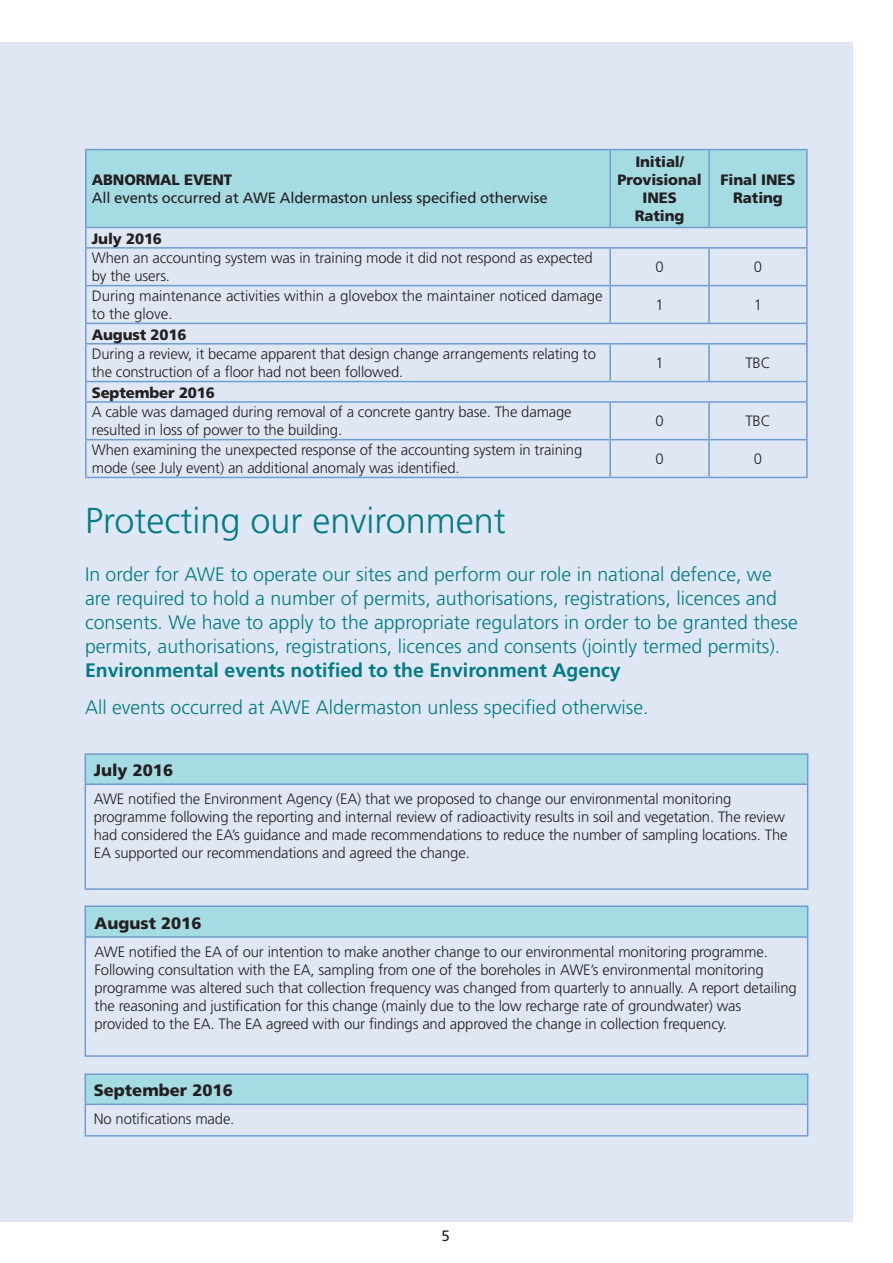
<style>
.page{position:relative;width:893px;height:1263px;background:#fff}
.page>*{position:absolute;margin:0;border:0;box-sizing:border-box;transform-origin:0 0}
.t1{font:300 36px "Frutiger";color:#007b85}
.t2{font:300 19.5px/24px "Frutiger";color:#007b85}
.t3{font:700 19.5px "Frutiger";color:#007b85}
.t4{font:900 16.5px "Frutiger";color:#231f20}
.t5{font:300 15px/18px "Frutiger";letter-spacing:-.01em;color:#231f20}
.t6{font:900 15px/18px "Frutiger";letter-spacing:-.01em;color:#231f20;text-align:center}
.t7{font:15px "Frutiger";letter-spacing:-.01em;color:#231f20}
</style>
<div class="page">
<div style="left:0;top:42px;width:853px;height:1179px;background:#dfe7f4"></div>
<div style="left:85px;top:754px;width:723px;height:30px;background:#a5dbe2"></div>
<hr style="left:85px;top:783px;width:723px;height:2px;background:#6f9dd2">
<hr style="left:85px;top:753px;width:723px;height:2px;background:#6f9dd2">
<svg style="left:85px;top:755px;width:1px;height:28px"></svg>
<svg style="left:807px;top:755px;width:1px;height:28px"></svg>
<hr style="left:85px;top:785px;width:1px;height:103px;background:#6f9dd2">
<hr style="left:807px;top:785px;width:1px;height:103px;background:#6f9dd2">
<hr style="left:85px;top:888px;width:723px;height:2px;background:#6f9dd2">
<div style="left:86px;top:907px;width:721px;height:30px;background:#a5dbe2"></div>
<hr style="left:86px;top:936px;width:721px;height:2px;background:#6f9dd2">
<div style="left:85px;top:905px;width:723px;height:152px;border:2px solid #6f9dd2"></div>
<div style="left:85px;top:1074px;width:723px;height:30px;background:#a5dbe2"></div>
<hr style="left:85px;top:1103px;width:723px;height:2px;background:#6f9dd2">
<hr style="left:85px;top:1073px;width:723px;height:2px;background:#6f9dd2">
<svg style="left:85px;top:1075px;width:1px;height:28px"></svg>
<svg style="left:807px;top:1075px;width:1px;height:28px"></svg>
<hr style="left:85px;top:1105px;width:1px;height:30px;background:#6f9dd2">
<hr style="left:807px;top:1105px;width:1px;height:30px;background:#6f9dd2">
<hr style="left:85px;top:1135px;width:723px;height:1px;background:#6f9dd2">
<div style="left:87px;top:150px;width:719px;height:77px;background:#a5dbe2"></div>
<hr style="left:609px;top:150px;width:2px;height:77px;background:#6f9dd2">
<hr style="left:708px;top:150px;width:2px;height:77px;background:#6f9dd2">
<hr style="left:85px;top:149px;width:525px;height:1px;background:#6f9dd2">
<hr style="left:85px;top:150px;width:2px;height:77px;background:#6f9dd2">
<hr style="left:610px;top:149px;width:99px;height:1px;background:#6f9dd2">
<hr style="left:709px;top:149px;width:99px;height:1px;background:#6f9dd2">
<hr style="left:806px;top:150px;width:2px;height:77px;background:#6f9dd2">
<hr style="left:85px;top:227px;width:525px;height:1px;background:#6f9dd2">
<svg style="left:85px;top:228px;width:2px;height:19px"></svg>
<hr style="left:610px;top:227px;width:99px;height:1px;background:#6f9dd2">
<hr style="left:709px;top:227px;width:99px;height:1px;background:#6f9dd2">
<svg style="left:806px;top:228px;width:2px;height:19px"></svg>
<hr style="left:85px;top:247px;width:525px;height:2px;background:#6f9dd2">
<hr style="left:85px;top:249px;width:2px;height:36px;background:#6f9dd2">
<hr style="left:610px;top:247px;width:99px;height:2px;background:#6f9dd2">
<hr style="left:609px;top:249px;width:2px;height:36px;background:#6f9dd2">
<hr style="left:709px;top:247px;width:99px;height:2px;background:#6f9dd2">
<hr style="left:708px;top:249px;width:2px;height:36px;background:#6f9dd2">
<hr style="left:806px;top:249px;width:2px;height:36px;background:#6f9dd2">
<hr style="left:85px;top:285px;width:525px;height:1px;background:#6f9dd2">
<hr style="left:85px;top:286px;width:2px;height:37px;background:#6f9dd2">
<hr style="left:610px;top:285px;width:99px;height:1px;background:#6f9dd2">
<hr style="left:609px;top:286px;width:2px;height:37px;background:#6f9dd2">
<hr style="left:709px;top:285px;width:99px;height:1px;background:#6f9dd2">
<hr style="left:708px;top:286px;width:2px;height:37px;background:#6f9dd2">
<hr style="left:806px;top:286px;width:2px;height:37px;background:#6f9dd2">
<hr style="left:85px;top:323px;width:525px;height:1px;background:#6f9dd2">
<svg style="left:85px;top:324px;width:2px;height:19px"></svg>
<hr style="left:610px;top:323px;width:99px;height:1px;background:#6f9dd2">
<hr style="left:709px;top:323px;width:99px;height:1px;background:#6f9dd2">
<svg style="left:806px;top:324px;width:2px;height:19px"></svg>
<hr style="left:85px;top:343px;width:525px;height:1px;background:#6f9dd2">
<hr style="left:85px;top:344px;width:2px;height:37px;background:#6f9dd2">
<hr style="left:610px;top:343px;width:99px;height:1px;background:#6f9dd2">
<hr style="left:609px;top:344px;width:2px;height:37px;background:#6f9dd2">
<hr style="left:709px;top:343px;width:99px;height:1px;background:#6f9dd2">
<hr style="left:708px;top:344px;width:2px;height:37px;background:#6f9dd2">
<hr style="left:806px;top:344px;width:2px;height:37px;background:#6f9dd2">
<hr style="left:85px;top:381px;width:525px;height:1px;background:#6f9dd2">
<svg style="left:85px;top:382px;width:2px;height:19px"></svg>
<hr style="left:610px;top:381px;width:99px;height:1px;background:#6f9dd2">
<hr style="left:709px;top:381px;width:99px;height:1px;background:#6f9dd2">
<svg style="left:806px;top:382px;width:2px;height:19px"></svg>
<hr style="left:85px;top:401px;width:525px;height:2px;background:#6f9dd2">
<hr style="left:85px;top:403px;width:2px;height:36px;background:#6f9dd2">
<hr style="left:610px;top:401px;width:99px;height:2px;background:#6f9dd2">
<hr style="left:609px;top:403px;width:2px;height:36px;background:#6f9dd2">
<hr style="left:709px;top:401px;width:99px;height:2px;background:#6f9dd2">
<hr style="left:708px;top:403px;width:2px;height:36px;background:#6f9dd2">
<hr style="left:806px;top:403px;width:2px;height:36px;background:#6f9dd2">
<hr style="left:85px;top:439px;width:525px;height:1px;background:#6f9dd2">
<hr style="left:85px;top:440px;width:2px;height:37px;background:#6f9dd2">
<hr style="left:610px;top:439px;width:99px;height:1px;background:#6f9dd2">
<hr style="left:609px;top:440px;width:2px;height:37px;background:#6f9dd2">
<hr style="left:709px;top:439px;width:99px;height:1px;background:#6f9dd2">
<hr style="left:708px;top:440px;width:2px;height:37px;background:#6f9dd2">
<hr style="left:806px;top:440px;width:2px;height:37px;background:#6f9dd2">
<hr style="left:85px;top:477px;width:525px;height:1px;background:#6f9dd2">
<hr style="left:610px;top:477px;width:99px;height:1px;background:#6f9dd2">
<hr style="left:709px;top:477px;width:99px;height:1px;background:#6f9dd2">
<p class="t6" style="left:92px;top:171px;width:142px">ABNORMAL EVENT</p>
<p class="t7" style="left:92px;top:189px;width:457px">All events occurred at AWE Aldermaston unless specified otherwise</p>
<p class="t6" style="left:618px;top:153px;width:86px">Initial/<br>Provisional<br>INES<br>Rating</p>
<p class="t6" style="left:720px;top:171px;width:77px">Final INES<br>Rating</p>
<p class="t6" style="left:92px;top:229px;width:72px">July 2016</p>
<p class="t5" style="left:92px;top:249px;width:502px">When an accounting system was in training mode it did not respond as expected by the users.</p>
<p class="t5" style="left:655px;top:258px;width:10px">0</p>
<p class="t5" style="left:754px;top:258px;width:10px">0</p>
<p class="t5" style="left:92px;top:287px;width:512px">During maintenance activities within a glovebox the maintainer noticed damage to the glove.</p>
<p class="t5" style="left:655px;top:296px;width:10px">1</p>
<p class="t5" style="left:754px;top:296px;width:10px">1</p>
<p class="t6" style="left:92px;top:325px;width:96px">August 2016</p>
<p class="t5" style="left:92px;top:345px;width:506px">During a review, it became apparent that design change arrangements relating to the construction of a floor had not been followed.</p>
<p class="t5" style="left:655px;top:354px;width:10px">1</p>
<p class="t5" style="left:745px;top:354px;width:27px">TBC</p>
<p class="t6" style="left:92px;top:383px;width:125px">September 2016</p>
<p class="t5" style="left:92px;top:403px;width:481px">A cable was damaged during removal of a concrete gantry base. The damage resulted in loss of power to the building.</p>
<p class="t5" style="left:655px;top:412px;width:10px">0</p>
<p class="t5" style="left:745px;top:412px;width:27px">TBC</p>
<p class="t5" style="left:92px;top:441px;width:492px">When examining the unexpected response of the accounting system in training mode (see July event) an additional anomaly was identified.</p>
<p class="t5" style="left:655px;top:450px;width:10px">0</p>
<p class="t5" style="left:754px;top:450px;width:10px">0</p>
<h1 class="t1" style="left:85px;top:501px;width:422px">Protecting our environment</h1>
<p class="t2" style="left:85px;top:563px;width:714px">In order for AWE to operate our sites and perform our role in national defence, we are required to hold a number of permits, authorisations, registrations, licences and consents. We have to apply to the appropriate regulators in order to be granted these permits, authorisations, registrations, licences and consents (jointly termed permits).</p>
<h2 class="t3" style="left:85px;top:659px;width:537px">Environmental events notified to the Environment Agency</h2>
<h2 class="t2" style="left:85px;top:696px;width:565px">All events occurred at AWE Aldermaston unless specified otherwise.</h2>
<p class="t4" style="left:94px;top:760px;width:81px">July 2016</p>
<p class="t5" style="left:94px;top:790px;width:695px">AWE notified the Environment Agency (EA) that we proposed to change our environmental monitoring programme following the reporting and internal review of radioactivity results in soil and vegetation. The review had considered the EA’s guidance and made recommendations to reduce the number of sampling locations. The EA supported our recommendations and agreed the change.</p>
<p class="t4" style="left:95px;top:913px;width:108px">August 2016</p>
<p class="t5" style="left:95px;top:943px;width:704px">AWE notified the EA of our intention to make another change to our environmental monitoring programme.<br>Following consultation with the EA, sampling from one of the boreholes in AWE’s environmental monitoring programme was altered such that collection frequency was changed from quarterly to annually. A report detailing the reasoning and justification for this change (mainly due to the low recharge rate of groundwater) was provided to the EA. The EA agreed with our findings and approved the change in collection frequency.</p>
<p class="t4" style="left:94px;top:1080px;width:140px">September 2016</p>
<p class="t5" style="left:94px;top:1110px;width:142px">No notifications made.</p>
<p class="t7" style="left:442px;top:1227px;width:10px">5</p>
</div>
